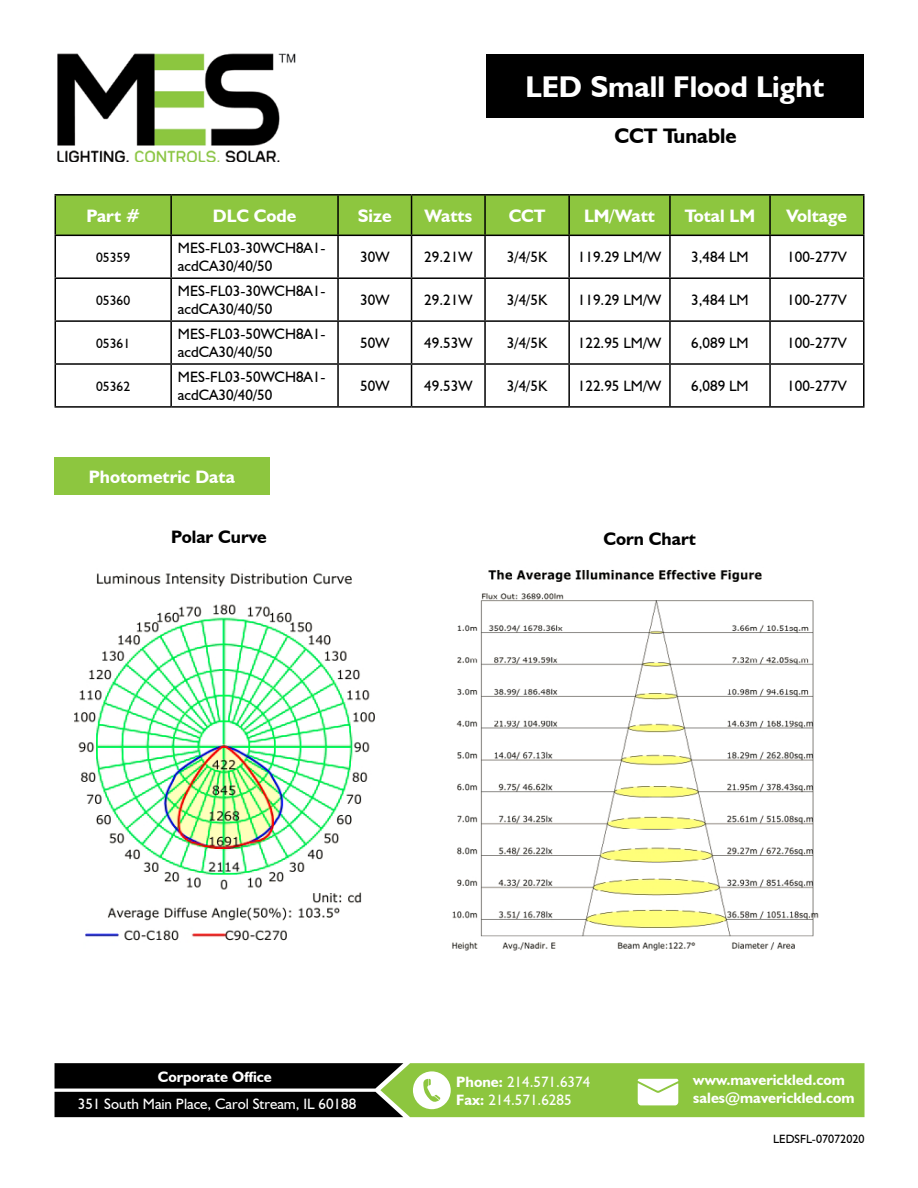
<style>
.page{position:relative;width:918px;height:1188px;background:#fff}
.page>*{position:absolute;margin:0;border:0;box-sizing:border-box;transform-origin:0 0}
.t1{font:700 30px "Humanist 521 BT";color:#fff}
.t2{font:700 21px "Humanist 521 BT";color:#000}
.t3{font:700 18px "Humanist 521 BT";color:#fff}
.t4{font:700 18px "Humanist 521 BT";color:#000}
.t5{font:15px/18px "Humanist 521 BT";color:#000}
.t6{font:15px/18px "Humanist 521 BT";color:#fff}
.t7{font:700 15px/18px "Humanist 521 BT";color:#fff}
.t8{font:13.5px "Humanist 521 BT";color:#000}
.t9{font:12px "Humanist 521 BT";color:#000}
.s1{font-weight:700}
</style>
<div class="page">
<img style="left:57px;top:54px;width:239px;height:108px">
<div style="left:56px;top:196px;width:807px;height:39px;background:#8dc63f"></div>
<hr style="left:170px;top:196px;width:2px;height:39px;background:#000">
<hr style="left:337px;top:196px;width:2px;height:39px;background:#000">
<hr style="left:411px;top:196px;width:1px;height:39px;background:#000">
<hr style="left:484px;top:196px;width:2px;height:39px;background:#000">
<hr style="left:568px;top:196px;width:2px;height:39px;background:#000">
<hr style="left:669px;top:196px;width:2px;height:39px;background:#000">
<hr style="left:769px;top:196px;width:2px;height:39px;background:#000">
<hr style="left:863px;top:196px;width:2px;height:39px;background:#000">
<hr style="left:55px;top:235px;width:116px;height:1px;background:#000">
<hr style="left:55px;top:236px;width:1px;height:41px;background:#000">
<hr style="left:171px;top:235px;width:167px;height:1px;background:#000">
<hr style="left:170px;top:236px;width:2px;height:41px;background:#000">
<hr style="left:338px;top:235px;width:74px;height:1px;background:#000">
<hr style="left:337px;top:236px;width:2px;height:41px;background:#000">
<hr style="left:412px;top:235px;width:73px;height:1px;background:#000">
<hr style="left:411px;top:236px;width:1px;height:41px;background:#000">
<hr style="left:485px;top:235px;width:84px;height:1px;background:#000">
<hr style="left:484px;top:236px;width:2px;height:41px;background:#000">
<hr style="left:569px;top:235px;width:101px;height:1px;background:#000">
<hr style="left:568px;top:236px;width:2px;height:41px;background:#000">
<hr style="left:670px;top:235px;width:100px;height:1px;background:#000">
<hr style="left:669px;top:236px;width:2px;height:41px;background:#000">
<hr style="left:770px;top:235px;width:95px;height:1px;background:#000">
<hr style="left:769px;top:236px;width:2px;height:41px;background:#000">
<hr style="left:863px;top:236px;width:2px;height:41px;background:#000">
<hr style="left:55px;top:277px;width:116px;height:2px;background:#000">
<hr style="left:55px;top:279px;width:1px;height:41px;background:#000">
<hr style="left:171px;top:277px;width:167px;height:2px;background:#000">
<hr style="left:170px;top:279px;width:2px;height:41px;background:#000">
<hr style="left:338px;top:277px;width:74px;height:2px;background:#000">
<hr style="left:337px;top:279px;width:2px;height:41px;background:#000">
<hr style="left:412px;top:277px;width:73px;height:2px;background:#000">
<hr style="left:411px;top:279px;width:1px;height:41px;background:#000">
<hr style="left:485px;top:277px;width:84px;height:2px;background:#000">
<hr style="left:484px;top:279px;width:2px;height:41px;background:#000">
<hr style="left:569px;top:277px;width:101px;height:2px;background:#000">
<hr style="left:568px;top:279px;width:2px;height:41px;background:#000">
<hr style="left:670px;top:277px;width:100px;height:2px;background:#000">
<hr style="left:669px;top:279px;width:2px;height:41px;background:#000">
<hr style="left:770px;top:277px;width:95px;height:2px;background:#000">
<hr style="left:769px;top:279px;width:2px;height:41px;background:#000">
<hr style="left:863px;top:279px;width:2px;height:41px;background:#000">
<hr style="left:55px;top:320px;width:116px;height:2px;background:#000">
<hr style="left:55px;top:322px;width:1px;height:41px;background:#000">
<hr style="left:171px;top:320px;width:167px;height:2px;background:#000">
<hr style="left:170px;top:322px;width:2px;height:41px;background:#000">
<hr style="left:338px;top:320px;width:74px;height:2px;background:#000">
<hr style="left:337px;top:322px;width:2px;height:41px;background:#000">
<hr style="left:412px;top:320px;width:73px;height:2px;background:#000">
<hr style="left:411px;top:322px;width:1px;height:41px;background:#000">
<hr style="left:485px;top:320px;width:84px;height:2px;background:#000">
<hr style="left:484px;top:322px;width:2px;height:41px;background:#000">
<hr style="left:569px;top:320px;width:101px;height:2px;background:#000">
<hr style="left:568px;top:322px;width:2px;height:41px;background:#000">
<hr style="left:670px;top:320px;width:100px;height:2px;background:#000">
<hr style="left:669px;top:322px;width:2px;height:41px;background:#000">
<hr style="left:769px;top:322px;width:2px;height:41px;background:#000">
<hr style="left:863px;top:322px;width:2px;height:41px;background:#000">
<hr style="left:55px;top:363px;width:116px;height:2px;background:#000">
<hr style="left:55px;top:365px;width:1px;height:41px;background:#000">
<hr style="left:171px;top:363px;width:167px;height:2px;background:#000">
<hr style="left:170px;top:365px;width:2px;height:41px;background:#000">
<hr style="left:338px;top:363px;width:74px;height:2px;background:#000">
<hr style="left:337px;top:365px;width:2px;height:41px;background:#000">
<hr style="left:412px;top:363px;width:73px;height:2px;background:#000">
<hr style="left:411px;top:365px;width:1px;height:41px;background:#000">
<hr style="left:485px;top:363px;width:84px;height:2px;background:#000">
<hr style="left:484px;top:365px;width:2px;height:41px;background:#000">
<hr style="left:569px;top:363px;width:101px;height:2px;background:#000">
<hr style="left:568px;top:365px;width:2px;height:41px;background:#000">
<hr style="left:670px;top:363px;width:100px;height:2px;background:#000">
<hr style="left:669px;top:365px;width:2px;height:41px;background:#000">
<hr style="left:769px;top:365px;width:2px;height:41px;background:#000">
<hr style="left:863px;top:365px;width:2px;height:41px;background:#000">
<hr style="left:55px;top:406px;width:116px;height:2px;background:#000">
<hr style="left:171px;top:406px;width:167px;height:2px;background:#000">
<hr style="left:338px;top:406px;width:74px;height:2px;background:#000">
<hr style="left:412px;top:406px;width:73px;height:2px;background:#000">
<hr style="left:485px;top:406px;width:84px;height:2px;background:#000">
<hr style="left:569px;top:406px;width:101px;height:2px;background:#000">
<hr style="left:670px;top:406px;width:100px;height:2px;background:#000">
<hr style="left:770px;top:406px;width:95px;height:2px;background:#000">
<hr style="left:55px;top:194px;width:116px;height:2px;background:#000">
<hr style="left:55px;top:196px;width:1px;height:39px;background:#000">
<hr style="left:171px;top:194px;width:167px;height:2px;background:#000">
<hr style="left:338px;top:194px;width:74px;height:2px;background:#000">
<hr style="left:412px;top:194px;width:73px;height:2px;background:#000">
<hr style="left:485px;top:194px;width:84px;height:2px;background:#000">
<hr style="left:569px;top:194px;width:101px;height:2px;background:#000">
<hr style="left:670px;top:194px;width:100px;height:2px;background:#000">
<hr style="left:770px;top:194px;width:95px;height:2px;background:#000">
<hr style="left:770px;top:320px;width:95px;height:2px;background:#000">
<hr style="left:770px;top:363px;width:95px;height:2px;background:#000">
<div style="left:54px;top:457px;width:216px;height:38px;background:#8dc63f"></div>
<svg style="left:55px;top:1063px;width:810px;height:54px;background:#5e7c35"></svg>
<div style="left:486px;top:54px;width:378px;height:63px;background:#000"></div>
<img style="left:74px;top:573px;width:301px;height:368px">
<img style="left:452px;top:569px;width:367px;height:382px">
<h1 class="t1" style="left:526px;top:68px;width:300px">LED Small Flood Light</h1>
<h2 class="t2" style="left:614px;top:123px;width:124px">CCT Tunable</h2>
<p class="t3" style="left:87px;top:205px;width:55px">Part #</p>
<p class="t3" style="left:213px;top:205px;width:85px">DLC Code</p>
<p class="t3" style="left:358px;top:205px;width:35px">Size</p>
<p class="t3" style="left:424px;top:205px;width:49px">Watts</p>
<p class="t3" style="left:509px;top:205px;width:38px">CCT</p>
<p class="t3" style="left:584px;top:205px;width:72px">LM/Watt</p>
<p class="t3" style="left:685px;top:205px;width:72px">Total LM</p>
<p class="t3" style="left:787px;top:205px;width:62px">Voltage</p>
<p class="t8" style="left:96px;top:249px;width:36px">05359</p>
<p class="t5" style="left:178px;top:239px;width:149px">MES-FL03-30WCH8A1- acdCA30/40/50</p>
<p class="t5" style="left:360px;top:248px;width:31px">30W</p>
<p class="t5" style="left:424px;top:248px;width:50px">29.21W</p>
<p class="t5" style="left:507px;top:248px;width:42px">3/4/5K</p>
<p class="t5" style="left:578px;top:248px;width:85px">119.29 LM/W</p>
<p class="t5" style="left:691px;top:248px;width:59px">3,484 LM</p>
<p class="t5" style="left:787px;top:248px;width:61px">100-277V</p>
<p class="t8" style="left:96px;top:292px;width:36px">05360</p>
<p class="t5" style="left:178px;top:282px;width:149px">MES-FL03-30WCH8A1- acdCA30/40/50</p>
<p class="t5" style="left:360px;top:291px;width:31px">30W</p>
<p class="t5" style="left:424px;top:291px;width:50px">29.21W</p>
<p class="t5" style="left:507px;top:291px;width:42px">3/4/5K</p>
<p class="t5" style="left:578px;top:291px;width:85px">119.29 LM/W</p>
<p class="t5" style="left:691px;top:291px;width:59px">3,484 LM</p>
<p class="t5" style="left:787px;top:291px;width:61px">100-277V</p>
<p class="t8" style="left:96px;top:335px;width:36px">05361</p>
<p class="t5" style="left:178px;top:325px;width:149px">MES-FL03-50WCH8A1- acdCA30/40/50</p>
<p class="t5" style="left:360px;top:334px;width:31px">50W</p>
<p class="t5" style="left:424px;top:334px;width:50px">49.53W</p>
<p class="t5" style="left:507px;top:334px;width:42px">3/4/5K</p>
<p class="t5" style="left:578px;top:334px;width:85px">122.95 LM/W</p>
<p class="t5" style="left:691px;top:334px;width:59px">6,089 LM</p>
<p class="t5" style="left:787px;top:334px;width:61px">100-277V</p>
<p class="t8" style="left:96px;top:378px;width:36px">05362</p>
<p class="t5" style="left:178px;top:368px;width:149px">MES-FL03-50WCH8A1- acdCA30/40/50</p>
<p class="t5" style="left:360px;top:377px;width:31px">50W</p>
<p class="t5" style="left:424px;top:377px;width:50px">49.53W</p>
<p class="t5" style="left:507px;top:377px;width:42px">3/4/5K</p>
<p class="t5" style="left:578px;top:377px;width:85px">122.95 LM/W</p>
<p class="t5" style="left:691px;top:377px;width:59px">6,089 LM</p>
<p class="t5" style="left:787px;top:377px;width:61px">100-277V</p>
<p class="t3" style="left:89px;top:466px;width:148px">Photometric Data</p>
<p class="t4" style="left:171px;top:526px;width:97px">Polar Curve</p>
<p class="t4" style="left:604px;top:528px;width:94px">Corn Chart</p>
<p class="t7" style="left:158px;top:1067px;width:116px">Corporate Office</p>
<p class="t6" style="left:78px;top:1095px;width:280px">351 South Main Place, Carol Stream, IL 60188</p>
<p class="t6" style="left:456px;top:1073px;width:136px"><span class="s1">Phone:</span> 214.571.6374<br><span class="s1">Fax:</span> 214.571.6285</p>
<p class="t7" style="left:693px;top:1070px;width:163px">www.maverickled.com sales@maverickled.com</p>
<p class="t9" style="left:773px;top:1131px;width:93px">LEDSFL-07072020</p>
</div>
